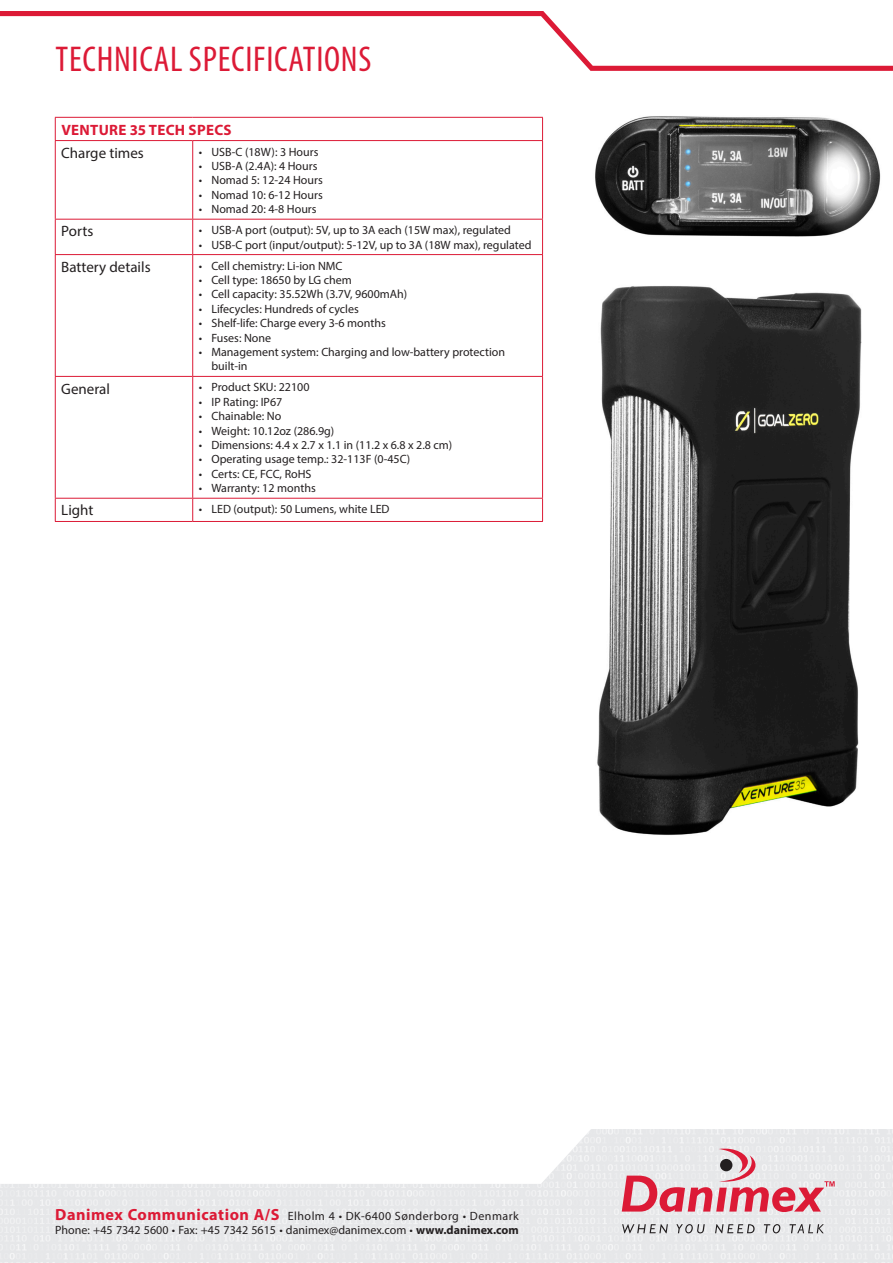
<style>
.page{position:relative;width:893px;height:1263px;background:#fff}
.page>*{position:absolute;margin:0;border:0;box-sizing:border-box;transform-origin:0 0}
.t1{font:condensed 36px "Myriad Pro";letter-spacing:.02em;color:#dc1a36}
.t2{font:15px "Myriad Pro";color:#231f20}
.t3{font:700 15px "Myriad Pro";letter-spacing:.02em;color:#dc1a36}
.t4{font:12px/14.4px "Myriad Pro";color:#231f20}
.s1{font-weight:700;font-size:16.2px;color:#dc1a36}
.s2{font-weight:700}
</style>
<div class="page">
<svg style="left:0;top:1129px;width:893px;height:134px;fill:#eaebec"></svg>
<svg style="left:622px;top:1224px;width:46px;height:9px"></svg>
<svg style="left:676px;top:1224px;width:29px;height:9px"></svg>
<svg style="left:715px;top:1224px;width:40px;height:9px"></svg>
<svg style="left:764px;top:1224px;width:16px;height:9px"></svg>
<svg style="left:789px;top:1224px;width:35px;height:9px"></svg>
<svg style="left:622px;top:1146px;width:213px;height:66px;background:#e3b7bf"></svg>
<svg style="left:0;top:11px;width:893px;height:60px"></svg>
<svg style="left:542px;top:118px;width:1px;height:22px"></svg>
<hr style="left:193px;top:140px;width:350px;height:1px;background:#dc1a36">
<hr style="left:542px;top:141px;width:1px;height:78px;background:#dc1a36">
<hr style="left:193px;top:219px;width:350px;height:1px;background:#dc1a36">
<hr style="left:542px;top:220px;width:1px;height:34px;background:#dc1a36">
<hr style="left:193px;top:254px;width:350px;height:1px;background:#dc1a36">
<hr style="left:542px;top:255px;width:1px;height:121px;background:#dc1a36">
<hr style="left:193px;top:376px;width:350px;height:1px;background:#dc1a36">
<hr style="left:542px;top:377px;width:1px;height:121px;background:#dc1a36">
<hr style="left:193px;top:498px;width:350px;height:1px;background:#dc1a36">
<svg style="left:542px;top:499px;width:1px;height:22px"></svg>
<hr style="left:193px;top:521px;width:350px;height:1px;background:#dc1a36">
<hr style="left:55px;top:117px;width:138px;height:1px;background:#dc1a36">
<svg style="left:55px;top:118px;width:1px;height:22px"></svg>
<hr style="left:193px;top:117px;width:350px;height:1px;background:#dc1a36">
<hr style="left:55px;top:140px;width:138px;height:1px;background:#dc1a36">
<hr style="left:55px;top:141px;width:1px;height:78px;background:#dc1a36">
<hr style="left:192px;top:141px;width:1px;height:78px;background:#dc1a36">
<hr style="left:55px;top:219px;width:138px;height:1px;background:#dc1a36">
<hr style="left:55px;top:220px;width:1px;height:34px;background:#dc1a36">
<hr style="left:192px;top:220px;width:1px;height:34px;background:#dc1a36">
<hr style="left:55px;top:254px;width:138px;height:1px;background:#dc1a36">
<hr style="left:55px;top:255px;width:1px;height:121px;background:#dc1a36">
<hr style="left:192px;top:255px;width:1px;height:121px;background:#dc1a36">
<hr style="left:55px;top:376px;width:138px;height:1px;background:#dc1a36">
<hr style="left:55px;top:377px;width:1px;height:121px;background:#dc1a36">
<hr style="left:192px;top:377px;width:1px;height:121px;background:#dc1a36">
<hr style="left:55px;top:498px;width:138px;height:1px;background:#dc1a36">
<svg style="left:55px;top:499px;width:1px;height:22px"></svg>
<svg style="left:192px;top:499px;width:1px;height:22px"></svg>
<hr style="left:55px;top:521px;width:138px;height:1px;background:#dc1a36">
<img style="left:595px;top:116px;width:286px;height:121px">
<img style="left:597px;top:286px;width:265px;height:549px">
<p class="t1" style="left:56px;top:38px;width:317px">TECHNICAL SPECIFICATIONS</p>
<p class="t3" style="left:61px;top:120px;width:172px">VENTURE 35 TECH SPECS</p>
<p class="t2" style="left:61px;top:144px;width:84px">Charge times</p>
<p class="t4" style="left:199px;top:144px;width:121px">• USB-C (18W): 3 Hours</p>
<p class="t4" style="left:199px;top:159px;width:120px">• USB-A (2.4A): 4 Hours</p>
<p class="t4" style="left:199px;top:173px;width:126px">• Nomad 5: 12-24 Hours</p>
<p class="t4" style="left:199px;top:187px;width:126px">• Nomad 10: 6-12 Hours</p>
<p class="t4" style="left:199px;top:202px;width:119px">• Nomad 20: 4-8 Hours</p>
<p class="t2" style="left:61px;top:222px;width:34px">Ports</p>
<p class="t4" style="left:199px;top:223px;width:314px">• USB-A port (output): 5V, up to 3A each (15W max), regulated</p>
<p class="t4" style="left:199px;top:237px;width:334px">• USB-C port (input/output): 5-12V, up to 3A (18W max), regulated</p>
<p class="t2" style="left:61px;top:258px;width:91px">Battery details</p>
<p class="t4" style="left:199px;top:258px;width:145px">• Cell chemistry: Li-ion NMC</p>
<p class="t4" style="left:199px;top:273px;width:155px">• Cell type: 18650 by LG chem</p>
<p class="t4" style="left:199px;top:287px;width:210px">• Cell capacity: 35.52Wh (3.7V, 9600mAh)</p>
<p class="t4" style="left:199px;top:301px;width:162px">• Lifecycles: Hundreds of cycles</p>
<p class="t4" style="left:199px;top:316px;width:189px">• Shelf-life: Charge every 3-6 months</p>
<p class="t4" style="left:199px;top:330px;width:74px">• Fuses: None</p>
<p class="t4" style="left:211px;top:345px;width:295px;text-indent:-13px">• Management system: Charging and low-battery protection built-in</p>
<p class="t2" style="left:61px;top:379px;width:50px">General</p>
<p class="t4" style="left:199px;top:380px;width:112px">• Product SKU: 22100</p>
<p class="t4" style="left:199px;top:394px;width:85px">• IP Rating: IP67</p>
<p class="t4" style="left:199px;top:409px;width:84px">• Chainable: No</p>
<p class="t4" style="left:199px;top:423px;width:137px">• Weight: 10.12oz (286.9g)</p>
<p class="t4" style="left:199px;top:438px;width:255px">• Dimensions: 4.4 x 2.7 x 1.1 in (11.2 x 6.8 x 2.8 cm)</p>
<p class="t4" style="left:199px;top:452px;width:213px">• Operating usage temp.: 32-113F (0-45C)</p>
<p class="t4" style="left:199px;top:466px;width:114px">• Certs: CE, FCC, RoHS</p>
<p class="t4" style="left:199px;top:481px;width:119px">• Warranty: 12 months</p>
<p class="t2" style="left:61px;top:501px;width:34px">Light</p>
<p class="t4" style="left:199px;top:502px;width:192px">• LED (output): 50 Lumens, white LED</p>
<p class="t4" style="left:55px;top:1208px;width:465px"><span class="s1">Danimex Communication A/S</span> Elholm 4 • DK-6400 Sønderborg • Denmark<br>Phone: +45 7342 5600 • Fax: +45 7342 5615 • danimex@danimex.com • <span class="s2">www.danimex.com</span></p>
</div>
